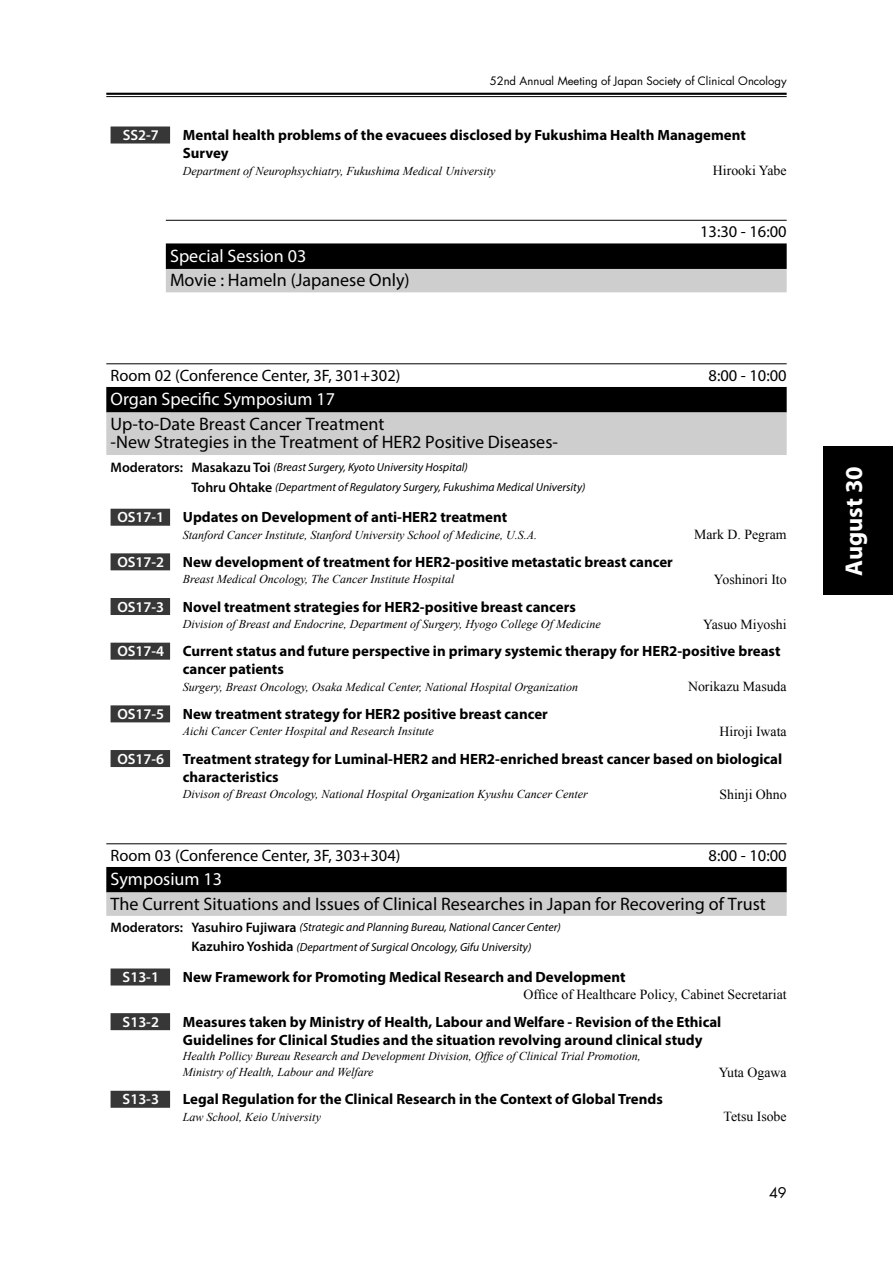
<style>
.page{position:relative;width:893px;height:1263px;background:#fff}
.page>*{position:absolute;margin:0;border:0;box-sizing:border-box;transform-origin:0 0}
.t1{font:700 24.45px "Myriad Pro";color:#fff}
.t2{font:18px/18px "Myriad Pro";color:#000}
.t3{font:18px "Myriad Pro";color:#fff}
.t4{font:16.5px "Myriad Pro";color:#000}
.t5{font:700 14.85px/18px "Myriad Pro";color:#000}
.t6{font:600 14.85px "Myriad Pro";color:#fff}
.t7{font:14.4px "Futura Std";color:#000}
.t8{font:13.8px "Times New Roman";color:#000}
.t9{font:italic 12px/15.8px "Times New Roman";color:#000}
.t10{font:italic 11.7px/19.6px "Myriad Pro";color:#000}
.t11{font:11.25px "Futura Std";color:#000}
.s1{font-weight:600;font-style:normal;font-size:13.8px}
</style>
<div class="page">
<hr style="left:106px;top:93px;width:681px;height:2px;background:#000">
<hr style="left:106px;top:96px;width:681px;height:1px;background:#000">
<div style="left:823px;top:446px;width:70px;height:149px;background:#000"></div>
<div style="left:111px;top:126px;width:59px;height:18px;background:#373737"></div>
<hr style="left:166px;top:220px;width:621px;height:1px;background:#000">
<div style="left:166px;top:243px;width:621px;height:26px;background:#000"></div>
<div style="left:166px;top:269px;width:621px;height:23px;background:#cecece"></div>
<hr style="left:106px;top:363px;width:681px;height:1px;background:#000">
<div style="left:106px;top:387px;width:681px;height:25px;background:#000"></div>
<div style="left:106px;top:412px;width:681px;height:43px;background:#cecece"></div>
<div style="left:111px;top:509px;width:59px;height:17px;background:#373737"></div>
<div style="left:111px;top:553px;width:59px;height:17px;background:#373737"></div>
<div style="left:111px;top:598px;width:59px;height:17px;background:#373737"></div>
<div style="left:111px;top:643px;width:59px;height:17px;background:#373737"></div>
<div style="left:111px;top:705px;width:59px;height:17px;background:#373737"></div>
<div style="left:111px;top:750px;width:59px;height:17px;background:#373737"></div>
<hr style="left:106px;top:843px;width:681px;height:1px;background:#000">
<div style="left:106px;top:867px;width:681px;height:25px;background:#000"></div>
<div style="left:106px;top:892px;width:681px;height:24px;background:#cecece"></div>
<div style="left:111px;top:968px;width:59px;height:17px;background:#373737"></div>
<div style="left:111px;top:1013px;width:59px;height:17px;background:#373737"></div>
<div style="left:111px;top:1091px;width:59px;height:17px;background:#373737"></div>
<p class="t11" style="left:490px;top:74px;width:298px">52nd Annual Meeting of Japan Society of Clinical Oncology</p>
<p class="t6" style="left:123px;top:126px;width:38px">SS2-7</p>
<p class="t5" style="left:183px;top:126px;width:564px">Mental health problems of the evacuees disclosed by Fukushima Health Management<br>Survey</p>
<p class="t9" style="left:183px;top:162px;width:314px">Department of Neurophsychiatry, Fukushima Medical University</p>
<p class="t8" style="left:713px;top:161px;width:75px">Hirooki Yabe</p>
<p class="t3" style="left:170px;top:245px;width:138px">Special Session 03</p>
<p class="t2" style="left:170px;top:271px;width:241px">Movie : Hameln (Japanese Only)</p>
<p class="t4" style="left:700px;top:221px;width:88px">13:30 - 16:00</p>
<p class="t4" style="left:111px;top:365px;width:291px">Room 02 (Conference Center, 3F, 301+302)</p>
<p class="t4" style="left:709px;top:365px;width:80px">8:00 - 10:00</p>
<p class="t3" style="left:111px;top:388px;width:226px">Organ Specific Symposium 17</p>
<p class="t2" style="left:111px;top:414px;width:449px">Up-to-Date Breast Cancer Treatment<br>-New Strategies in the Treatment of HER2 Positive Diseases-</p>
<p class="t10" style="left:191px;top:457px;width:396px;text-indent:-81px"><span class="s1">Moderators: Masakazu Toi</span> (Breast Surgery, Kyoto University Hospital)<br><span class="s1">Tohru Ohtake</span> (Department of Regulatory Surgery, Fukushima Medical University)</p>
<p class="t6" style="left:117px;top:508px;width:48px">OS17-1</p>
<p class="t5" style="left:183px;top:508px;width:326px">Updates on Development of anti-HER2 treatment</p>
<p class="t9" style="left:183px;top:526px;width:356px">Stanford Cancer Institute, Stanford University School of Medicine, U.S.A.</p>
<p class="t8" style="left:694px;top:525px;width:94px">Mark D. Pegram</p>
<p class="t6" style="left:117px;top:552px;width:48px">OS17-2</p>
<p class="t5" style="left:183px;top:552px;width:492px">New development of treatment for HER2-positive metastatic breast cancer</p>
<p class="t9" style="left:183px;top:571px;width:273px">Breast Medical Oncology, The Cancer Institute Hospital</p>
<p class="t8" style="left:714px;top:570px;width:74px">Yoshinori Ito</p>
<p class="t6" style="left:117px;top:597px;width:48px">OS17-3</p>
<p class="t5" style="left:183px;top:597px;width:394px">Novel treatment strategies for HER2-positive breast cancers</p>
<p class="t9" style="left:183px;top:616px;width:419px">Division of Breast and Endocrine, Department of Surgery, Hyogo College Of Medicine</p>
<p class="t8" style="left:703px;top:615px;width:85px">Yasuo Miyoshi</p>
<p class="t6" style="left:117px;top:642px;width:48px">OS17-4</p>
<p class="t5" style="left:183px;top:642px;width:599px">Current status and future perspective in primary systemic therapy for HER2-positive breast cancer patients</p>
<p class="t9" style="left:183px;top:678px;width:397px">Surgery, Breast Oncology, Osaka Medical Center, National Hospital Organization</p>
<p class="t8" style="left:688px;top:677px;width:100px">Norikazu Masuda</p>
<p class="t6" style="left:117px;top:704px;width:48px">OS17-5</p>
<p class="t5" style="left:183px;top:704px;width:367px">New treatment strategy for HER2 positive breast cancer</p>
<p class="t9" style="left:183px;top:723px;width:253px">Aichi Cancer Center Hospital and Research Insitute</p>
<p class="t8" style="left:719px;top:722px;width:69px">Hiroji Iwata</p>
<p class="t6" style="left:117px;top:749px;width:48px">OS17-6</p>
<p class="t5" style="left:183px;top:749px;width:601px">Treatment strategy for Luminal-HER2 and HER2-enriched breast cancer based on biological characteristics</p>
<p class="t9" style="left:183px;top:786px;width:406px">Divison of Breast Oncology, National Hospital Organization Kyushu Cancer Center</p>
<p class="t8" style="left:719px;top:785px;width:69px">Shinji Ohno</p>
<p class="t4" style="left:111px;top:845px;width:291px">Room 03 (Conference Center, 3F, 303+304)</p>
<p class="t4" style="left:709px;top:845px;width:80px">8:00 - 10:00</p>
<p class="t3" style="left:111px;top:868px;width:113px">Symposium 13</p>
<p class="t2" style="left:111px;top:894px;width:657px">The Current Situations and Issues of Clinical Researches in Japan for Recovering of Trust</p>
<p class="t10" style="left:191px;top:917px;width:371px;text-indent:-81px"><span class="s1">Moderators: Yasuhiro Fujiwara</span> (Strategic and Planning Bureau, National Cancer Center)<br><span class="s1">Kazuhiro Yoshida</span> (Department of Surgical Oncology, Gifu University)</p>
<p class="t6" style="left:123px;top:967px;width:38px">S13-1</p>
<p class="t5" style="left:183px;top:967px;width:444px">New Framework for Promoting Medical Research and Development</p>
<p class="t8" style="left:524px;top:985px;width:265px">Office of Healthcare Policy, Cabinet Secretariat</p>
<p class="t6" style="left:123px;top:1012px;width:38px">S13-2</p>
<p class="t5" style="left:183px;top:1012px;width:540px">Measures taken by Ministry of Health, Labour and Welfare - Revision of the Ethical<br>Guidelines for Clinical Studies and the situation revolving around clinical study</p>
<p class="t9" style="left:183px;top:1048px;width:460px">Health Pollicy Bureau Research and Development Division, Office of Clinical Trial Promotion,<br>Ministry of Health, Labour and Welfare</p>
<p class="t8" style="left:719px;top:1063px;width:69px">Yuta Ogawa</p>
<p class="t6" style="left:123px;top:1090px;width:38px">S13-3</p>
<p class="t5" style="left:183px;top:1090px;width:482px">Legal Regulation for the Clinical Research in the Context of Global Trends</p>
<p class="t9" style="left:183px;top:1108px;width:140px">Law School, Keio University</p>
<p class="t8" style="left:723px;top:1107px;width:65px">Tetsu Isobe</p>
<p class="t7" style="left:769px;top:1184px;width:19px">49</p>
<h1 class="t1" style="left:838px;top:576px;width:111px;rotate:-90deg">August 30</h1>
</div>
